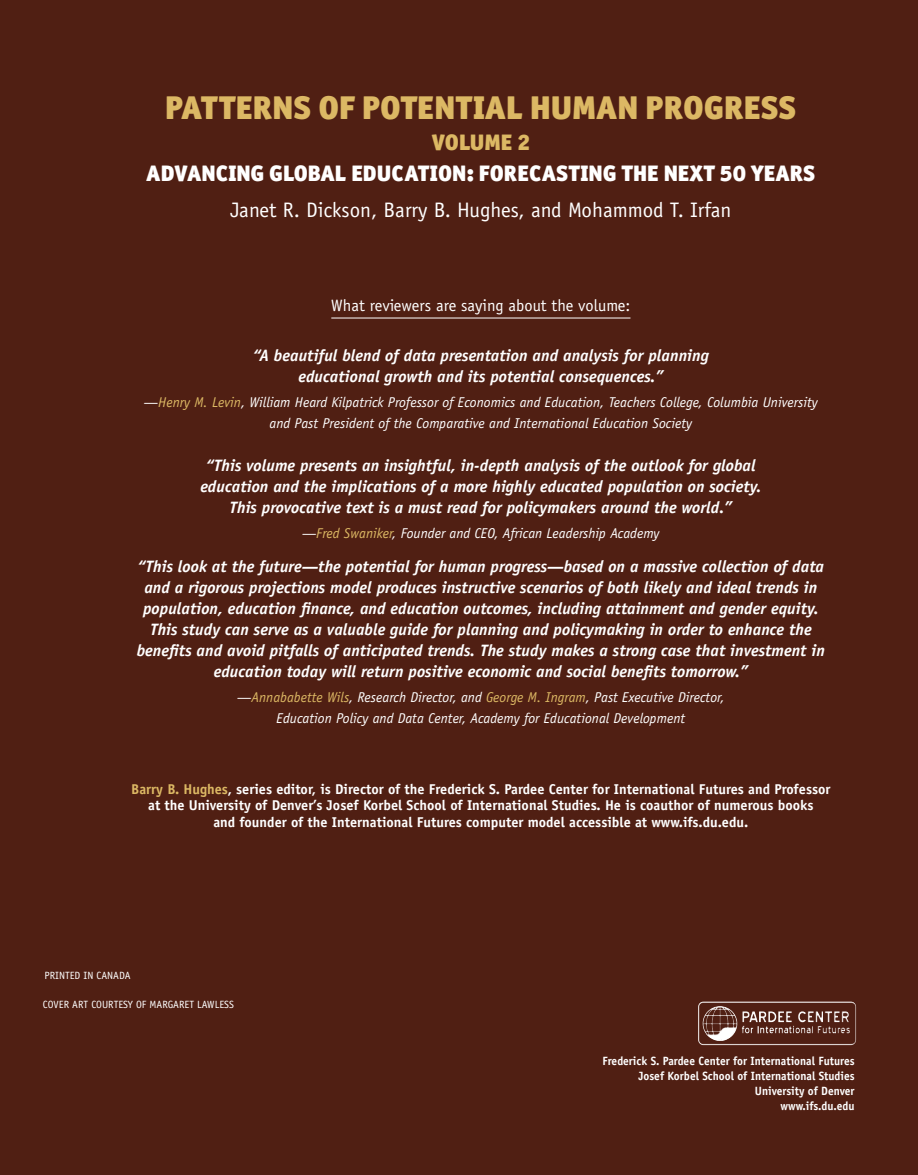
<style>
.page{position:relative;width:918px;height:1175px;background:#fff}
.page>*{position:absolute;margin:0;border:0;box-sizing:border-box;transform-origin:0 0}
.t1{font:900 33px "Officina San ITC";color:#dcb864}
.t2{font:900 22.5px "Officina San ITC";color:#fff}
.t3{font:900 22.5px "Officina San ITC";color:#dcb864}
.t4{font:21px "Officina Sans";color:#fff}
.t5{font:italic 700 16.5px/21px "Officina Sans";color:#fff;text-align:center}
.t6{font:16.5px "Officina Sans";color:#fff}
.t7{font:italic 14.25px/21px "Officina Sans";color:#fff;text-align:center}
.t8{font:700 14.25px/16.5px "Officina Sans";color:#fff;text-align:center}
.t9{font:700 12px/15px "Officina Sans";color:#fff;text-align:right;scale:.95 1}
.t10{font:10.5px "Officina Sans";color:#fff}
.s1{color:#dcb864}
</style>
<div class="page">
<div style="left:0;top:0;width:918px;height:1174px;background:#501f13"></div>
<hr style="left:331px;top:317px;width:300px;height:1px;background:#fff">
<div style="left:698px;top:1001px;width:158px;height:44px;border:2px solid #fff;border-radius:5px"></div>
<svg style="left:702px;top:1006px;width:148px;height:38px"></svg>
<h1 class="t1" style="left:165px;top:86px;width:633px">PATTERNS OF POTENTIAL HUMAN PROGRESS</h1>
<h2 class="t3" style="left:432px;top:128px;width:15px">VOLUME</h2>
<h2 class="t3" style="left:517px;top:128px;width:14px">2</h2>
<h2 class="t2" style="left:146px;top:159px;width:95px">ADVAN CING</h2>
<h2 class="t2" style="left:269px;top:159px;width:149px">GLOBAL EDUCATION</h2>
<h2 class="t2" style="left:466px;top:159px;width:89px">: FORECASTIN</h2>
<h2 class="t2" style="left:603px;top:159px;width:175px">G THE NEXT 50 YEARS</h2>
<p class="t4" style="left:230px;top:197px;width:503px">Janet R. Dickson, Barry B. Hughes, and Mohammod T. Irfan</p>
<p class="t6" style="left:331px;top:295px;width:301px">What reviewers are saying about the volume:</p>
<p class="t5" style="left:253px;top:345px;width:458px">“A beautiful blend of data presentation and analysis for planning educational growth and its potential consequences.”</p>
<p class="t7" style="left:144px;top:392px;width:675px">—<span class="s1">Henry M. Levin</span>, William Heard Kilpatrick Professor of Economics and Education, Teachers College, Columbia University and Past President of the Comparative and International Education Society</p>
<p class="t5" style="left:200px;top:454px;width:563px">“This volume presents an insightful, in-depth analysis of the outlook for global education and the implications of a more highly educated population on society.<br>This provocative text is a must read for policymakers around the world.”</p>
<p class="t7" style="left:302px;top:522px;width:359px">—<span class="s1">Fred Swaniker</span>, Founder and CEO, African Leadership Academy</p>
<p class="t5" style="left:137px;top:555px;width:690px">“This look at the future—the potential for human progress—based on a massive collection of data and a rigorous projections model produces instructive scenarios of both likely and ideal trends in population, education finance, and education outcomes, including attainment and gender equity.<br>This study can serve as a valuable guide for planning and policymaking in order to enhance the benefits and avoid pitfalls of anticipated trends. The study makes a strong case that investment in education today will return positive economic and social benefits tomorrow.”</p>
<p class="t7" style="left:237px;top:686px;width:489px">—<span class="s1">Annababette Wils</span>, Research Director, and <span class="s1">George M. Ingram</span>, Past Executive Director,<br>Education Policy and Data Center, Academy for Educational Development</p>
<p class="t8" style="left:131px;top:780px;width:701px"><span class="s1">Barry B. Hughes</span>, series editor, is Director of the Frederick S. Pardee Center for International Futures and Professor at the University of Denver’s Josef Korbel School of International Studies. He is coauthor of numerous books<br>and founder of the International Futures computer model accessible at www.ifs.du.edu.</p>
<p class="t10" style="left:44px;top:969px;width:12px">Printed</p>
<p class="t10" style="left:84px;top:969px;width:25px">in Canada</p>
<p class="t10" style="left:43px;top:998px;width:12px">Cover</p>
<p class="t10" style="left:72px;top:998px;width:31px">Art Courtes</p>
<p class="t10" style="left:128px;top:998px;width:35px">y of Margaret</p>
<p class="t10" style="left:197px;top:998px;width:11px">Lawless</p>
<p class="t9" style="left:603px;top:1053px;width:267px">Frederick S. Pardee Center for International Futures Josef Korbel School of International Studies University of Denver<br>www.ifs.du.edu</p>
</div>
